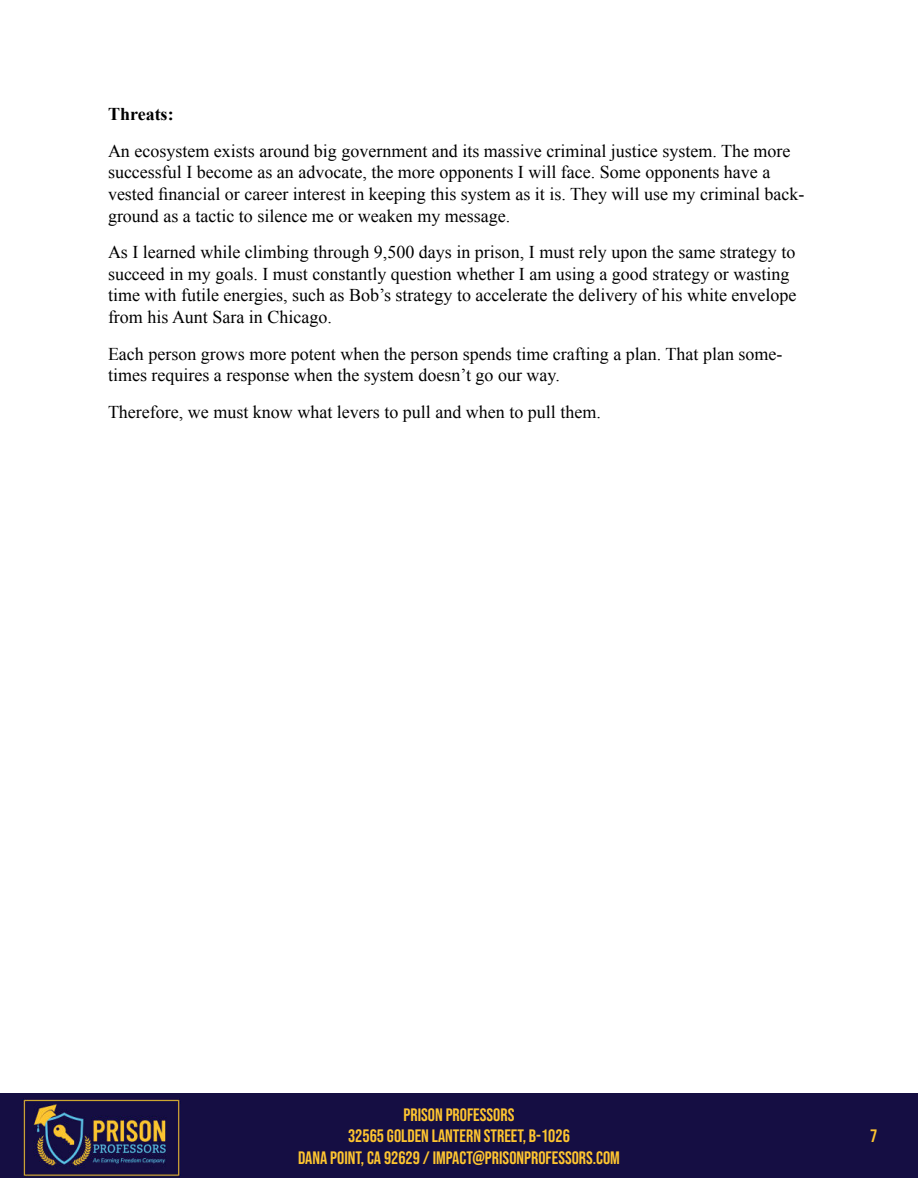
<style>
.page{position:relative;width:918px;height:1188px;background:#fff}
.page>*{position:absolute;margin:0;border:0;box-sizing:border-box;transform-origin:0 0}
.t1{font:18px/21.6px "Times New Roman";color:#000}
.t2{font:18px/21.6px "Bebas Neue";color:#fec530;text-align:center}
.t3{font:700 18px "Times New Roman";color:#000}
</style>
<div class="page">
<div style="left:0;top:1093px;width:918px;height:85px;background:#150e43"></div>
<img style="left:22px;top:1098px;width:159px;height:78px">
<p class="t3" style="left:108px;top:108px;width:67px">Threats:</p>
<p class="t1" style="left:108px;top:141px;width:698px">An ecosystem exists around big government and its massive criminal justice system. The more successful I become as an advocate, the more opponents I will face. Some opponents have a vested financial or career interest in keeping this system as it is. They will use my criminal back&shy;ground as a tactic to silence me or weaken my message.</p>
<p class="t1" style="left:108px;top:243px;width:690px">As I learned while climbing through 9,500 days in prison, I must rely upon the same strategy to succeed in my goals. I must constantly question whether I am using a good strategy or wasting time with futile energies, such as Bob’s strategy to accelerate the delivery of his white envelope from his Aunt Sara in Chicago.</p>
<p class="t1" style="left:108px;top:344px;width:676px">Each person grows more potent when the person spends time crafting a plan. That plan some&shy;times requires a response when the system doesn’t go our way.</p>
<p class="t1" style="left:108px;top:402px;width:494px">Therefore, we must know what levers to pull and when to pull them.</p>
<p class="t2" style="left:298px;top:1104px;width:324px">PRISON PROFESSORS<br>32565 GOLDEN LANTERN STREET, B-1026<br>DANA POINT, CA 92629 / IMPACT@PRISONPROFESSORS.COM</p>
<p class="t2" style="left:870px;top:1126px;width:9px">7</p>
</div>
